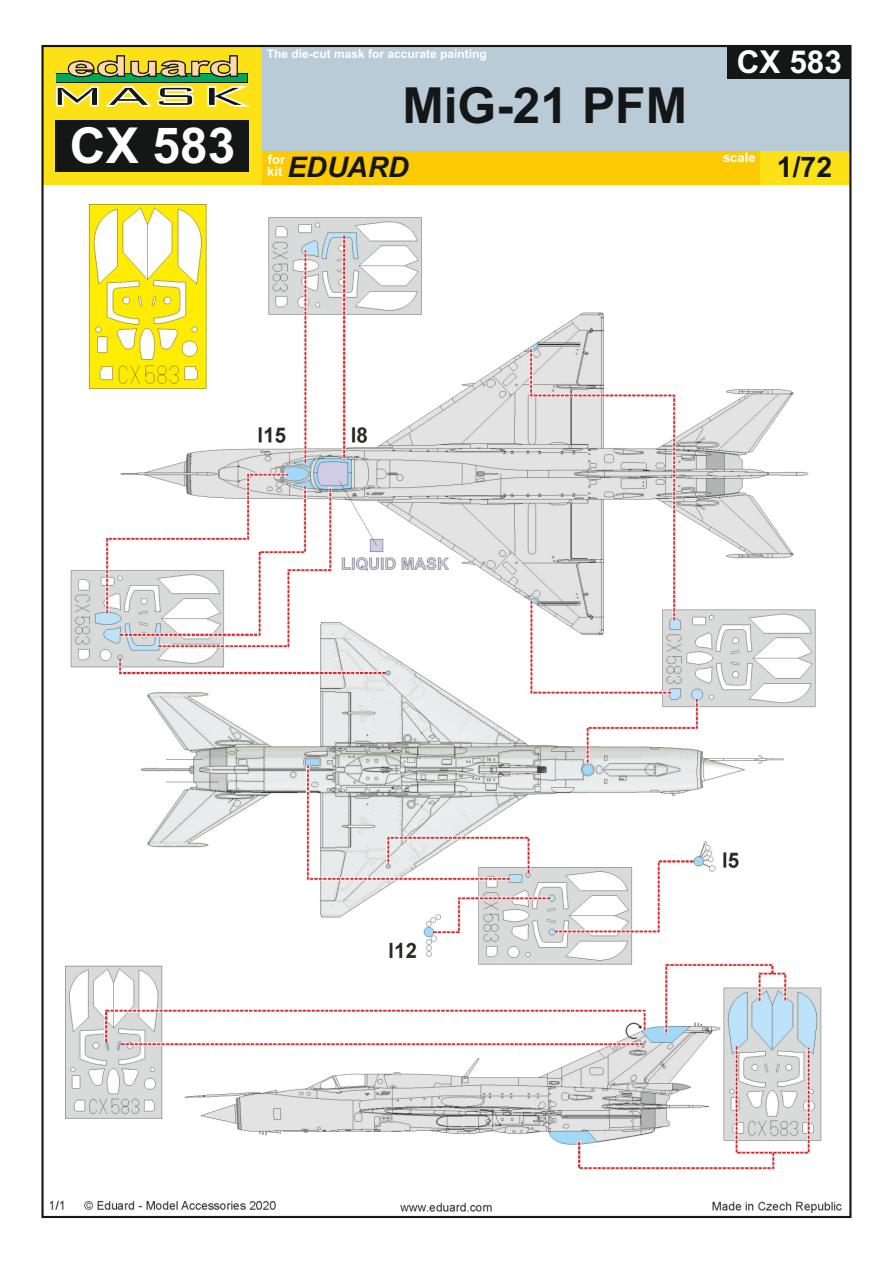
<style>
.page{position:relative;width:893px;height:1263px;background:#fff}
.page>*{position:absolute;margin:0;border:0;box-sizing:border-box;transform-origin:0 0}
.t1{font:700 49.8px "Arial";color:#151616}
.t2{font:700 49.5px "Arial";color:#fff}
.t3{font:700 31.5px "Arial";color:#fff}
.t4{font:italic 700 28.35px "Arial";color:#151616}
.t5{font:700 28.35px "Arial";color:#151616}
.t6{font:700 13.05px/12.3px "Arial";color:#fff}
.t7{font:700 12px "Arial";color:#fff}
</style>
<div class="page">
<img style="left:51px;top:204px;width:791px;height:1009px">
<div style="left:262px;top:46px;width:588px;height:105px;background:#b8cbd6"></div>
<div style="left:43px;top:46px;width:219px;height:139px;background:#fbe116"></div>
<div style="left:262px;top:151px;width:497px;height:34px;background:#fdc900"></div>
<div style="left:759px;top:151px;width:91px;height:34px;background:#fbe116"></div>
<div style="left:55px;top:120px;width:193px;height:51px;background:#151616"></div>
<svg style="left:56px;top:86px;width:194px;height:21px"></svg>
<svg style="left:56px;top:73px;width:192px;height:9px"></svg>
<div style="left:57px;top:74px;width:190px;height:7px;background:#00a759"></div>
<svg style="left:68px;top:55px;width:170px;height:22px"></svg>
<div style="left:727px;top:46px;width:123px;height:33px;background:#151616"></div>
<h2 class="t2" style="left:70px;top:127px;width:167px">CX 583</h2>
<p class="t7" style="left:267px;top:49px;width:222px">The die-cut mask for accurate painting</p>
<h3 class="t3" style="left:737px;top:50px;width:107px">CX 583</h3>
<h1 class="t1" style="left:402px;top:86px;width:286px">MiG-21 PFM</h1>
<h3 class="t4" style="left:287px;top:157px;width:123px">EDUARD</h3>
<p class="t6" style="left:723px;top:153px;width:34px">scale</p>
<p class="t6" style="left:267px;top:154px;width:19px">for kit</p>
<h3 class="t5" style="left:777px;top:157px;width:57px">1/72</h3>
</div>
